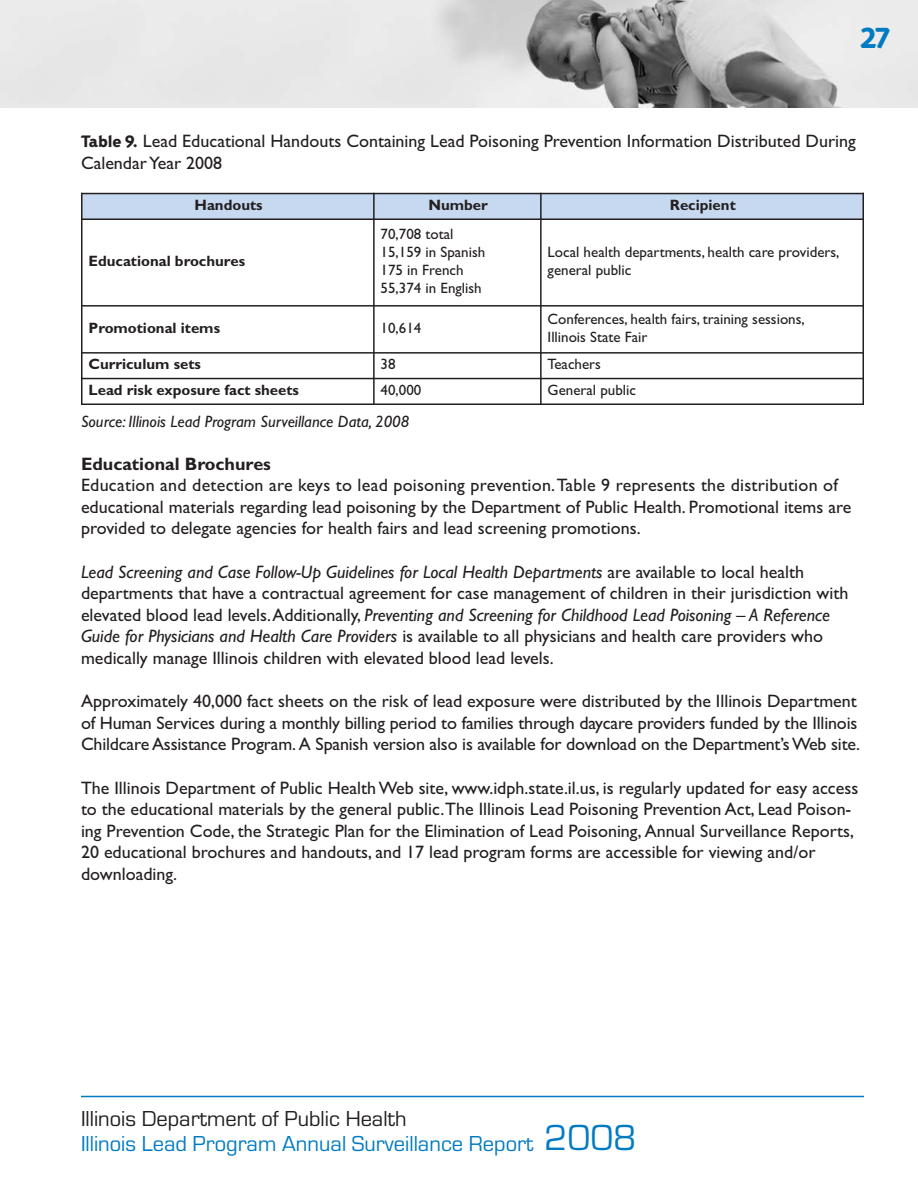
<style>
.page{position:relative;width:918px;height:1188px;background:#fff}
.page>*{position:absolute;margin:0;border:0;box-sizing:border-box;transform-origin:0 0}
.t1{font:800 31.5px "Adderville ITC";color:#007bc3}
.t2{font:22.5px/24px "Eurostile";color:#007bc3}
.t3{font:18px/21.6px "Gill Sans";color:#231f20}
.t4{font:18px "Gill Sans MT Bold OTF";color:#231f20}
.t5{font:italic 16.5px "Gill Sans";color:#231f20}
.t6{font:15px/18px "Gill Sans";color:#231f20}
.t7{font:15px "Gill Sans MT Bold OTF";color:#231f20}
.s1{font-family:"Adderville ITC";font-weight:800}
.s2{font-style:italic}
.s3{color:#231f20}
.s4{font-size:37.5px}
</style>
<div class="page">
<img style="left:0;top:0;width:918px;height:108px">
<hr style="left:81px;top:1096px;width:783px;height:1px;background:#007bc3">
<div style="left:81px;top:193px;width:293px;height:26px;background:#c6d9f0"></div>
<div style="left:374px;top:193px;width:167px;height:26px;background:#c6d9f0"></div>
<div style="left:541px;top:193px;width:323px;height:26px;background:#c6d9f0"></div>
<hr style="left:81px;top:193px;width:1px;height:212px;background:#231f20">
<hr style="left:373px;top:193px;width:2px;height:212px;background:#231f20">
<hr style="left:540px;top:193px;width:2px;height:212px;background:#231f20">
<hr style="left:862px;top:193px;width:2px;height:212px;background:#231f20">
<hr style="left:81px;top:193px;width:783px;height:1px;background:#231f20">
<hr style="left:81px;top:218px;width:783px;height:2px;background:#231f20">
<hr style="left:81px;top:305px;width:783px;height:2px;background:#231f20">
<hr style="left:81px;top:352px;width:783px;height:2px;background:#231f20">
<hr style="left:81px;top:378px;width:783px;height:1px;background:#231f20">
<hr style="left:81px;top:404px;width:783px;height:1px;background:#231f20">
<h1 class="t1" style="left:860px;top:27px;width:31px">27</h1>
<p class="t3" style="left:81px;top:130px;width:776px"><span class="s1">Table 9.</span> Lead Educational Handouts Containing Lead Poisoning Prevention Information Distributed During<br>CalendarYear 2008</p>
<p class="t7" style="left:195px;top:196px;width:70px">Handouts</p>
<p class="t7" style="left:428px;top:196px;width:61px">Number</p>
<p class="t7" style="left:670px;top:196px;width:67px">Recipient</p>
<p class="t7" style="left:88px;top:252px;width:158px">Educational brochures</p>
<p class="t6" style="left:381px;top:225px;width:106px">70,708 total<br>15,159 in Spanish<br>175 in French<br>55,374 in English</p>
<p class="t6" style="left:548px;top:243px;width:293px">Local health departments, health care providers, general public</p>
<p class="t7" style="left:88px;top:319px;width:133px">Promotional items</p>
<p class="t6" style="left:381px;top:319px;width:42px">10,614</p>
<p class="t6" style="left:548px;top:310px;width:259px">Conferences, health fairs, training sessions,<br>Illinois State Fair</p>
<p class="t7" style="left:88px;top:355px;width:114px">Curriculum sets</p>
<p class="t6" style="left:381px;top:355px;width:17px">38</p>
<p class="t6" style="left:548px;top:355px;width:55px">Teachers</p>
<p class="t7" style="left:88px;top:381px;width:212px">Lead risk exposure fact sheets</p>
<p class="t6" style="left:381px;top:381px;width:42px">40,000</p>
<p class="t6" style="left:548px;top:381px;width:90px">General public</p>
<p class="t5" style="left:81px;top:412px;width:330px">Source: Illinois Lead Program Surveillance Data, 2008</p>
<p class="t4" style="left:81px;top:453px;width:191px">Educational Brochures</p>
<p class="t3" style="left:81px;top:474px;width:772px">Education and detection are keys to lead poisoning prevention.Table 9 represents the distribution of educational materials regarding lead poisoning by the Department of Public Health. Promotional items are provided to delegate agencies for health fairs and lead screening promotions.</p>
<p class="t3" style="left:81px;top:561px;width:769px"><span class="s2">Lead Screening and Case Follow-Up Guidelines for Local Health Departments</span> are available to local health departments that have a contractual agreement for case management of children in their jurisdiction with elevated blood lead levels.Additionally, <span class="s2">Preventing and Screening for Childhood Lead Poisoning – A Reference Guide for Physicians and Health Care Providers</span> is available to all physicians and health care providers who medically manage Illinois children with elevated blood lead levels.</p>
<p class="t3" style="left:81px;top:690px;width:781px">Approximately 40,000 fact sheets on the risk of lead exposure were distributed by the Illinois Department of Human Services during a monthly billing period to families through daycare providers funded by the Illinois<br>Childcare Assistance Program. A Spanish version also is available for download on the Department’sWeb site.</p>
<p class="t3" style="left:81px;top:777px;width:779px">The Illinois Department of Public Health Web site, www.idph.state.il.us, is regularly updated for easy access to the educational materials by the general public.The Illinois Lead Poisoning Prevention Act, Lead Poison&shy;ing Prevention Code, the Strategic Plan for the Elimination of Lead Poisoning, Annual Surveillance Reports, 20 educational brochures and handouts, and 17 lead program forms are accessible for viewing and/or downloading.</p>
<p class="t2" style="left:81px;top:1107px;width:557px"><span class="s3">Illinois Department of Public Health<br></span>Illinois Lead Program Annual Surveillance Report <span class="s4">2008</span></p>
</div>
